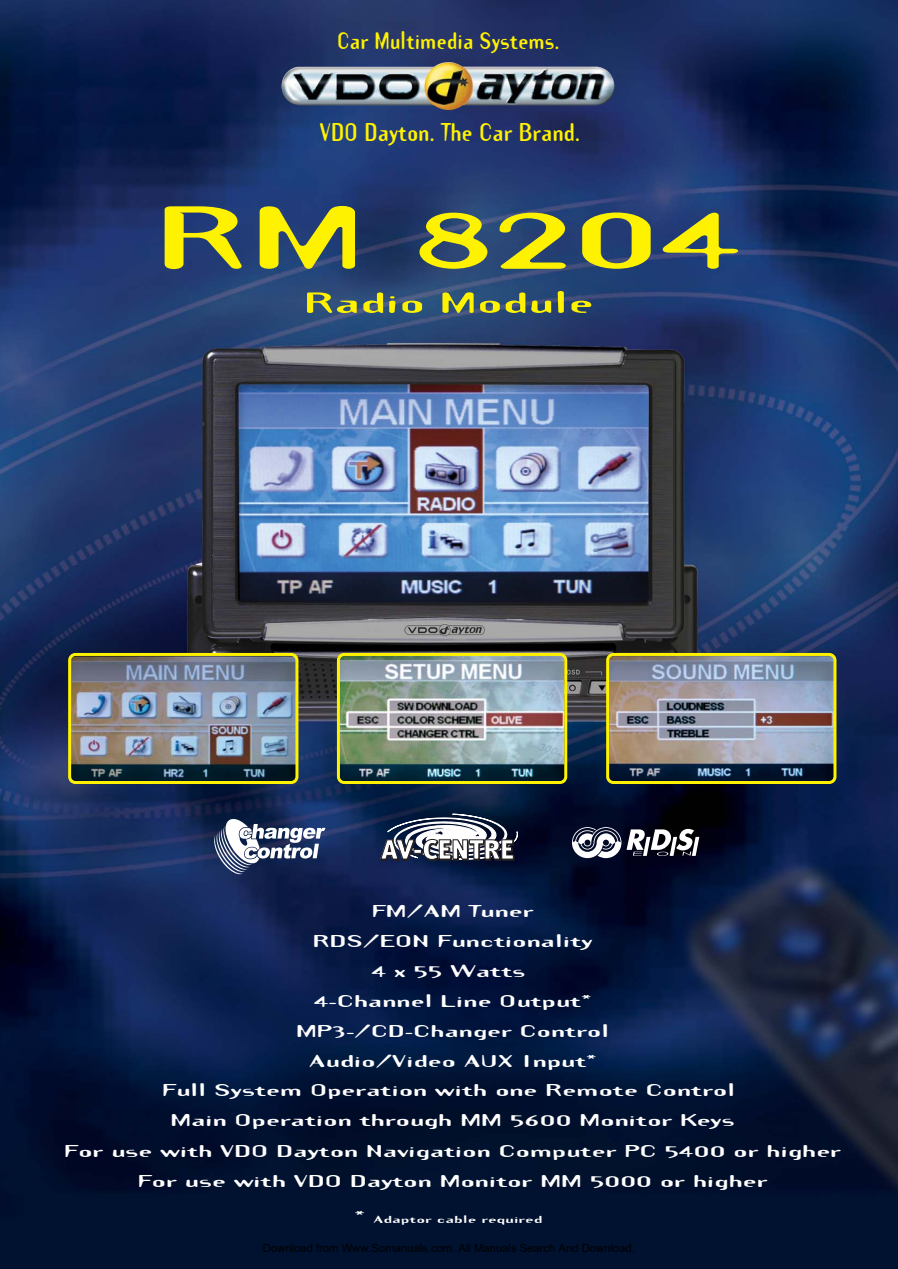
<style>
.page{position:relative;width:898px;height:1269px;background:#fff}
.page>*{position:absolute;margin:0;border:0;box-sizing:border-box;transform-origin:0 0}
.t1{font:700 78px "Template Gothic";letter-spacing:-.01em;color:#fff200;scale:2.03 1}
.t2{font:27.6px "Meta Black LF";color:#fff}
.t3{font:700 25.5px "Template Gothic";letter-spacing:-.005em;color:#fff200;scale:2.03 1}
.t4{font:700 22.5px "Template Gothic";color:#fff200}
.t5{font:700 21px "Template Gothic";color:#fff200}
.t6{font:700 15px/30px "Template Gothic";letter-spacing:-.01em;color:#fff;text-align:center;scale:1.93 1}
.t7{font:11.25px "Arial";color:#000}
.t8{font:700 9px "Template Gothic";color:#fff;scale:1.93 1}
.s1{color:#231f20}
.s2{font-size:15px}
</style>
<div class="page">
<img style="left:0;top:0;width:898px;height:1268px">
<h3 class="t5" style="left:337px;top:34px;width:224px">Car Multimedia Systems.</h3>
<h3 class="t4" style="left:320px;top:124px;width:262px">VDO Dayton. The Car Brand.</h3>
<h1 class="t1" style="left:154px;top:212px;width:292px">RM 8204</h1>
<h3 class="t3" style="left:303px;top:294px;width:144px">Radio Module</h3>
<h2 class="t2" style="left:381px;top:839px;width:134px">A<span class="s1">V</span>-C<span class="s1">E</span>NTRE</h2>
<p class="t6" style="left:296px;top:897px;width:164px">FM/AM Tuner<br>RDS/EON Functionality<br>4 x 55 Watts<br>4-Channel Line Output*<br>MP3-/CD-Changer Control<br>Audio/Video AUX Input*</p>
<p class="t6" style="left:162px;top:1076px;width:299px">Full System Operation with one Remote Control<br>Main Operation through MM 5600 Monitor Keys</p>
<p class="t6" style="left:64px;top:1137px;width:404px">For use with VDO Dayton Navigation Computer PC 5400 or higher<br>For use with VDO Dayton Monitor MM 5000 or higher</p>
<p class="t8" style="left:354px;top:1216px;width:99px"><span class="s2">*</span> Adaptor cable required</p>
<p class="t7" style="left:263px;top:1241px;width:373px">Download from Www.Somanuals.com. All Manuals Search And Download.</p>
</div>
